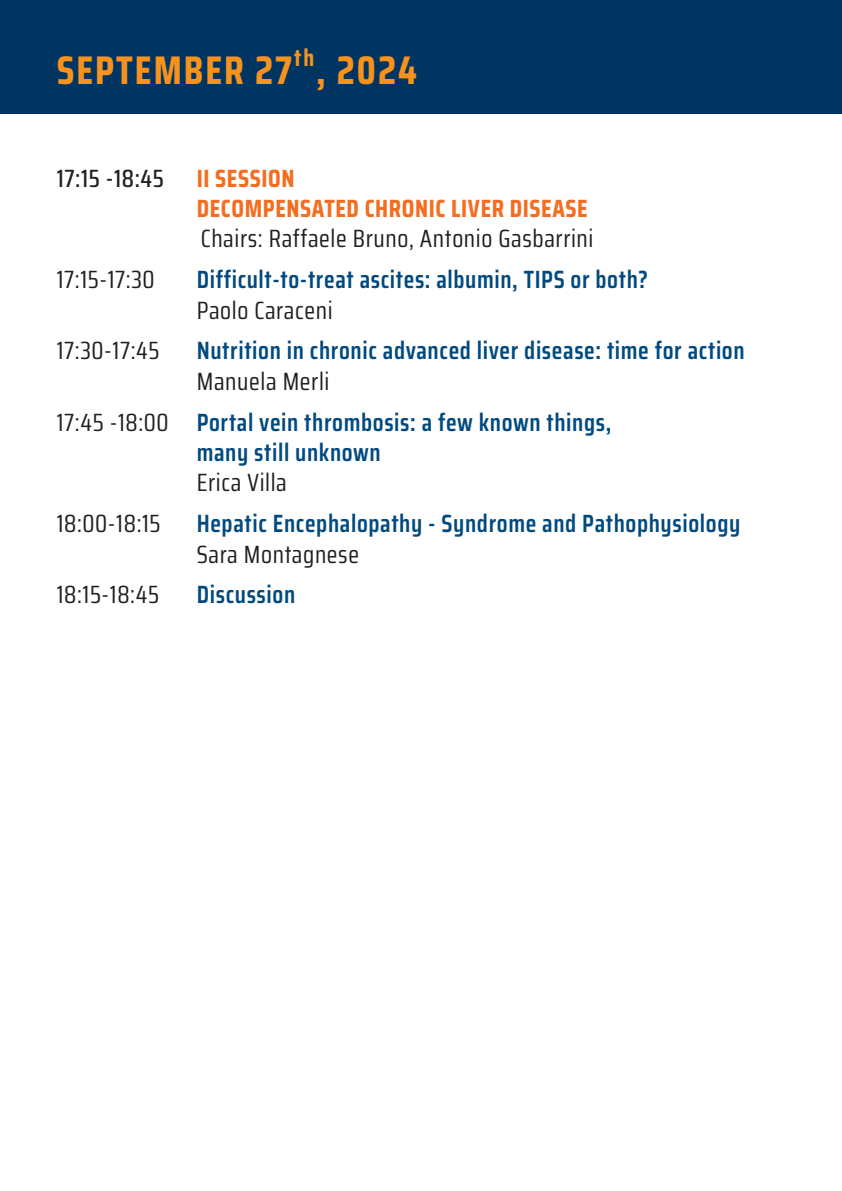
<style>
.page{position:relative;width:842px;height:1191px;background:#fff}
.page>*{position:absolute;margin:0;border:0;box-sizing:border-box;transform-origin:0 0}
.t1{font:700 40px "Saira Condensed";letter-spacing:.05em;color:#f7931d}
.t2{font:600 25px/30.4px "Saira Condensed";letter-spacing:.025em;color:#004a7f}
.t3{font:25px "Saira Condensed";letter-spacing:.025em;color:#231f20}
.t4{font:700 25px "Saira Condensed";letter-spacing:.025em;color:#f36e21}
.t5{font:500 25px "Saira Condensed";letter-spacing:.025em;color:#231f20}
.t6{font:700 24px "Saira Condensed";color:#f7931d}
.s1{font-weight:400;color:#231f20}
</style>
<div class="page">
<div style="left:0;top:0;width:842px;height:113px;background:#003562"></div>
<p class="t1" style="left:57px;top:39px;width:237px">SEPTEMBER 27</p>
<p class="t6" style="left:294px;top:39px;width:22px">th</p>
<p class="t1" style="left:316px;top:39px;width:102px">, 2024</p>
<p class="t5" style="left:57px;top:158px;width:109px">17:15 -18:45</p>
<p class="t4" style="left:197px;top:158px;width:99px">II SESSION</p>
<p class="t4" style="left:197px;top:188px;width:393px">DECOMPENSATED CHRONIC LIVER DISEASE</p>
<p class="t3" style="left:201px;top:219px;width:394px">Chairs: Raffaele Bruno, Antonio Gasbarrini</p>
<p class="t3" style="left:57px;top:260px;width:100px">17:15-17:30</p>
<p class="t2" style="left:197px;top:264px;width:453px">Difficult-to-treat ascites: albumin, TIPS or both?</p>
<p class="t3" style="left:197px;top:290px;width:137px">Paolo Caraceni</p>
<p class="t3" style="left:57px;top:331px;width:104px">17:30-17:45</p>
<p class="t2" style="left:197px;top:335px;width:549px">Nutrition in chronic advanced liver disease: time for action</p>
<p class="t3" style="left:197px;top:361px;width:134px">Manuela Merli</p>
<p class="t2" style="left:57px;top:407px;width:556px"><span class="s1">17:45 -18:00</span> Portal vein thrombosis: a few known things,</p>
<p class="t2" style="left:197px;top:437px;width:186px">many still unknown</p>
<p class="t3" style="left:197px;top:463px;width:92px">Erica Villa</p>
<p class="t3" style="left:57px;top:504px;width:105px">18:00-18:15</p>
<p class="t2" style="left:197px;top:508px;width:545px">Hepatic Encephalopathy - Syndrome and Pathophysiology<br><span class="s1">Sara Montagnese</span></p>
<p class="t3" style="left:57px;top:575px;width:104px">18:15-18:45</p>
<p class="t2" style="left:197px;top:579px;width:100px">Discussion</p>
</div>
